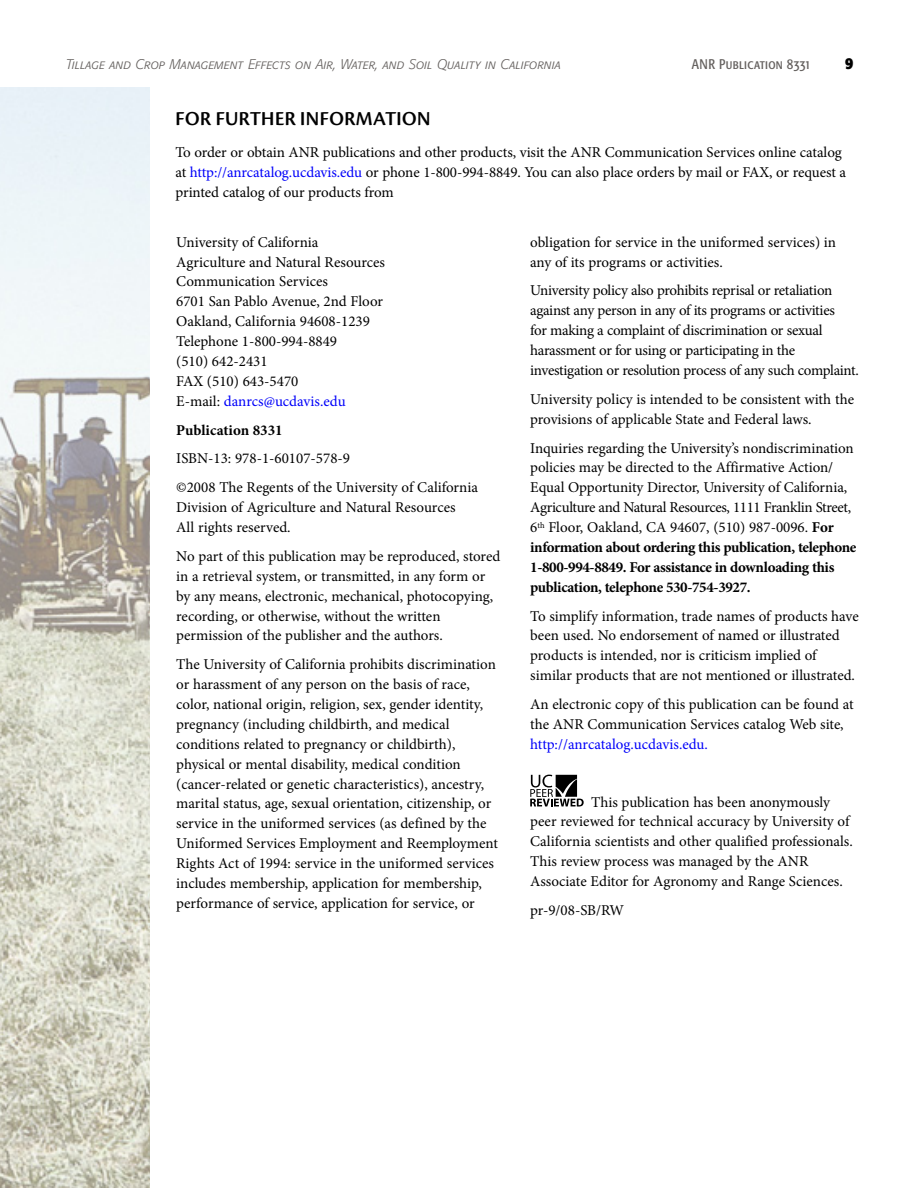
<style>
.page{position:relative;width:918px;height:1188px;background:#fff}
.page>*{position:absolute;margin:0;border:0;box-sizing:border-box;transform-origin:0 0}
.t1{font:20.7px "Cronos Pro Semibold Disp";letter-spacing:.025em;color:#000}
.t2{font:700 condensed 16.5px "Formata";color:#000}
.t3{font:15px/19.8px "Minion Pro";letter-spacing:-.005em;color:#000}
.t4{font:15px/19.8px "Minion Pro";letter-spacing:-.025em;color:#000}
.t5{font:15px "Minion Pro";color:#0000fa}
.t6{font:700 15px "Minion Pro";color:#000}
.t7{font:13.8px "Formata Light Italic SC";letter-spacing:.005em;color:#64605e}
.t8{font:13.8px "Formata Condensed SC";letter-spacing:.02em;color:#64605e}
.s1{color:#0000fa}
.s2{font-weight:700}
</style>
<div class="page">
<img style="left:0;top:88px;width:150px;height:1100px">
<svg style="left:530px;top:775px;width:54px;height:32px"></svg>
<p class="t7" style="left:66px;top:56px;width:497px">Tillage and Crop Management Effects on Air, Water, and Soil Quality in California</p>
<p class="t8" style="left:692px;top:56px;width:120px">ANR Publication 8331</p>
<p class="t2" style="left:845px;top:53px;width:10px">9</p>
<h1 class="t1" style="left:176px;top:107px;width:257px">FOR FURTHER INFORMATION</h1>
<p class="t3" style="left:176px;top:142px;width:672px">To order or obtain ANR publications and other products, visit the ANR Communication Services online catalog at <span class="s1">http://anrcatalog.ucdavis.edu</span> or phone 1-800-994-8849. You can also place orders by mail or FAX, or request a printed catalog of our products from</p>
<p class="t3" style="left:176px;top:232px;width:210px">University of California<br>Agriculture and Natural Resources<br>Communication Services<br>6701 San Pablo Avenue, 2nd Floor<br>Oakland, California 94608-1239<br>Telephone 1-800-994-8849<br>(510) 642-2431<br>FAX (510) 643-5470<br>E-mail: <span class="s1">danrcs@ucdavis.edu</span></p>
<p class="t6" style="left:176px;top:419px;width:108px">Publication 8331</p>
<p class="t3" style="left:176px;top:444px;width:303px;line-height:28.8px">ISBN-13: 978-1-60107-578-9<br>©2008 The Regents of the University of California</p>
<p class="t3" style="left:176px;top:498px;width:281px">Division of Agriculture and Natural Resources<br>All rights reserved.</p>
<p class="t3" style="left:176px;top:546px;width:326px">No part of this publication may be reproduced, stored in a retrieval system, or transmitted, in any form or by any means, electronic, mechanical, photocopying, recording, or otherwise, without the written permission of the publisher and the authors.</p>
<p class="t3" style="left:176px;top:655px;width:323px">The University of California prohibits discrimination or harassment of any person on the basis of race, color, national origin, religion, sex, gender identity, pregnancy (including childbirth, and medical conditions related to pregnancy or childbirth), physical or mental disability, medical condition (cancer-related or genetic characteristics), ancestry, marital status, age, sexual orientation, citizenship, or service in the uniformed services (as defined by the Uniformed Services Employment and Reemployment Rights Act of 1994: service in the uniformed services includes membership, application for membership, performance of service, application for service, or</p>
<p class="t3" style="left:530px;top:232px;width:307px">obligation for service in the uniformed services) in any of its programs or activities.</p>
<p class="t4" style="left:530px;top:281px;width:330px">University policy also prohibits reprisal or retaliation against any person in any of its programs or activities<br>for making a complaint of discrimination or sexual harassment or for using or participating in the investigation or resolution process of any such complaint.</p>
<p class="t3" style="left:530px;top:389px;width:325px">University policy is intended to be consistent with the provisions of applicable State and Federal laws.</p>
<p class="t3" style="left:530px;top:438px;width:328px">Inquiries regarding the University’s nondiscrimination policies may be directed to the Affirmative Action/ Equal Opportunity Director, University of California, Agriculture and Natural Resources, 1111 Franklin Street, 6<sup>th</sup> Floor, Oakland, CA 94607, (510) 987-0096. <span class="s2">For information about ordering this publication, telephone 1-800-994-8849. For assistance in downloading this publication, telephone 530-754-3927.</span></p>
<p class="t3" style="left:530px;top:606px;width:330px">To simplify information, trade names of products have been used. No endorsement of named or illustrated products is intended, nor is criticism implied of similar products that are not mentioned or illustrated.</p>
<p class="t3" style="left:530px;top:694px;width:325px">An electronic copy of this publication can be found at the ANR Communication Services catalog Web site,</p>
<p class="t5" style="left:530px;top:734px;width:179px">http://anrcatalog.ucdavis.edu.</p>
<p class="t3" style="left:530px;top:792px;width:324px;text-indent:61px">This publication has been anonymously peer reviewed for technical accuracy by University of California scientists and other qualified professionals.<br>This review process was managed by the ANR Associate Editor for Agronomy and Range Sciences.</p>
<p class="t3" style="left:530px;top:900px;width:95px">pr-9/08-SB/RW</p>
</div>
